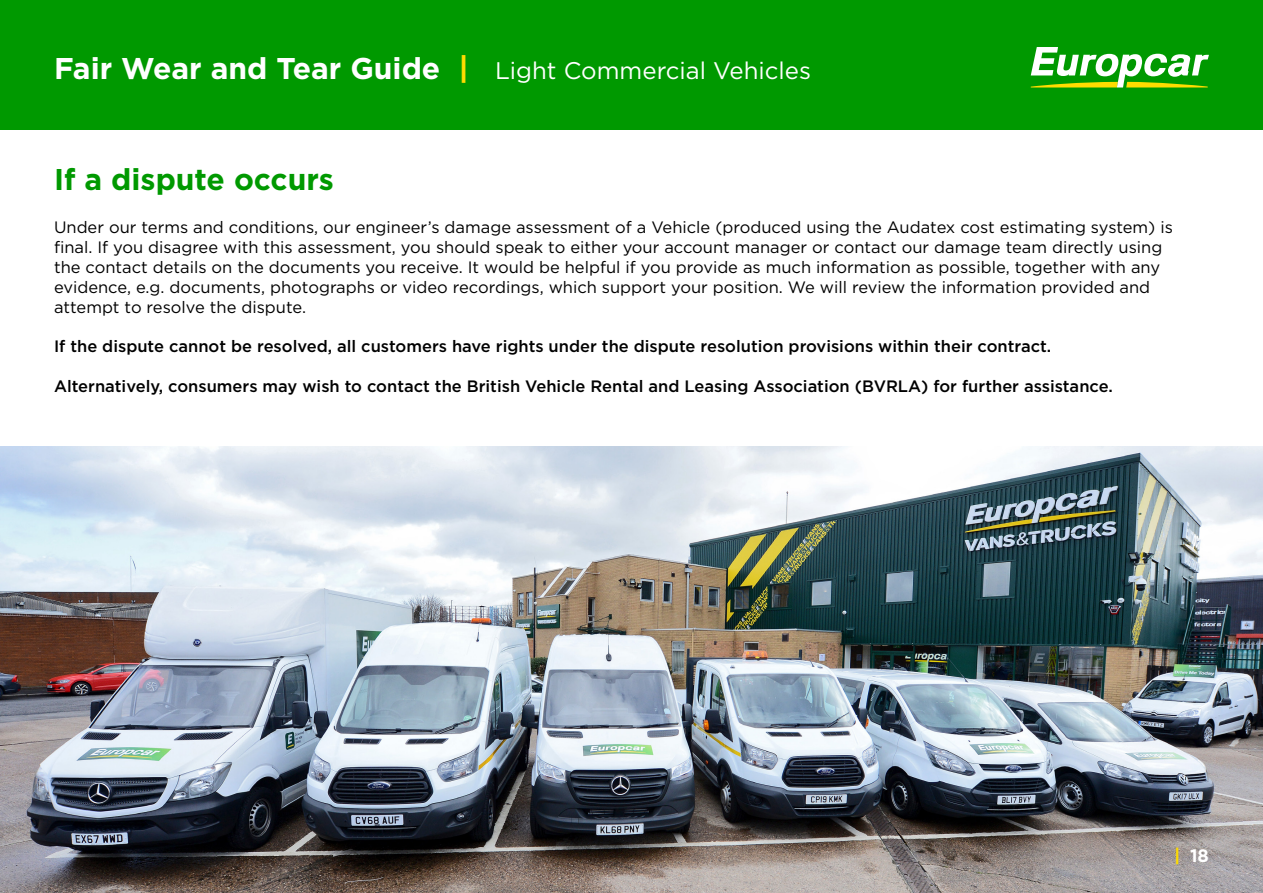
<style>
.page{position:relative;width:1263px;height:893px;background:#fff}
.page>*{position:absolute;margin:0;border:0;box-sizing:border-box;transform-origin:0 0}
.t1{font:700 30px "Gotham";color:#090}
.t2{font:24px "Gotham";color:#fff}
.t3{font:700 18px "Gotham";color:#fff}
.t4{font:16.5px/19.8px "Gotham";color:#000}
.t5{font:500 16.5px "Gotham";color:#000}
.s1{font-weight:700;font-size:30px}
.s2{font-weight:700;font-size:30px;color:#ffdc00}
.s3{color:#ffdc00}
</style>
<div class="page">
<div style="left:0;top:0;width:1263px;height:129px;background:#090"></div>
<svg style="left:1031px;top:47px;width:178px;height:41px"></svg>
<img style="left:0;top:446px;width:1263px;height:447px">
<h2 class="t2" style="left:54px;top:55px;width:759px"><span class="s1">Fair Wear and Tear Guide</span> <span class="s2">|</span> Light Commercial Vehicles</h2>
<h1 class="t1" style="left:54px;top:160px;width:282px">If a dispute occurs</h1>
<p class="t4" style="left:54px;top:217px;width:1120px">Under our terms and conditions, our engineer’s damage assessment of a Vehicle (produced using the Audatex cost estimating system) is final. If you disagree with this assessment, you should speak to either your account manager or contact our damage team directly using the contact details on the documents you receive. It would be helpful if you provide as much information as possible, together with any evidence, e.g. documents, photographs or video recordings, which support your position. We will review the information provided and attempt to resolve the dispute.</p>
<p class="t5" style="left:54px;top:336px;width:999px">If the dispute cannot be resolved, all customers have rights under the dispute resolution provisions within their contract.</p>
<p class="t5" style="left:54px;top:375px;width:1060px">Alternatively, consumers may wish to contact the British Vehicle Rental and Leasing Association (BVRLA) for further assistance.</p>
<p class="t3" style="left:1174px;top:843px;width:36px"><span class="s3">|</span> 18</p>
</div>
